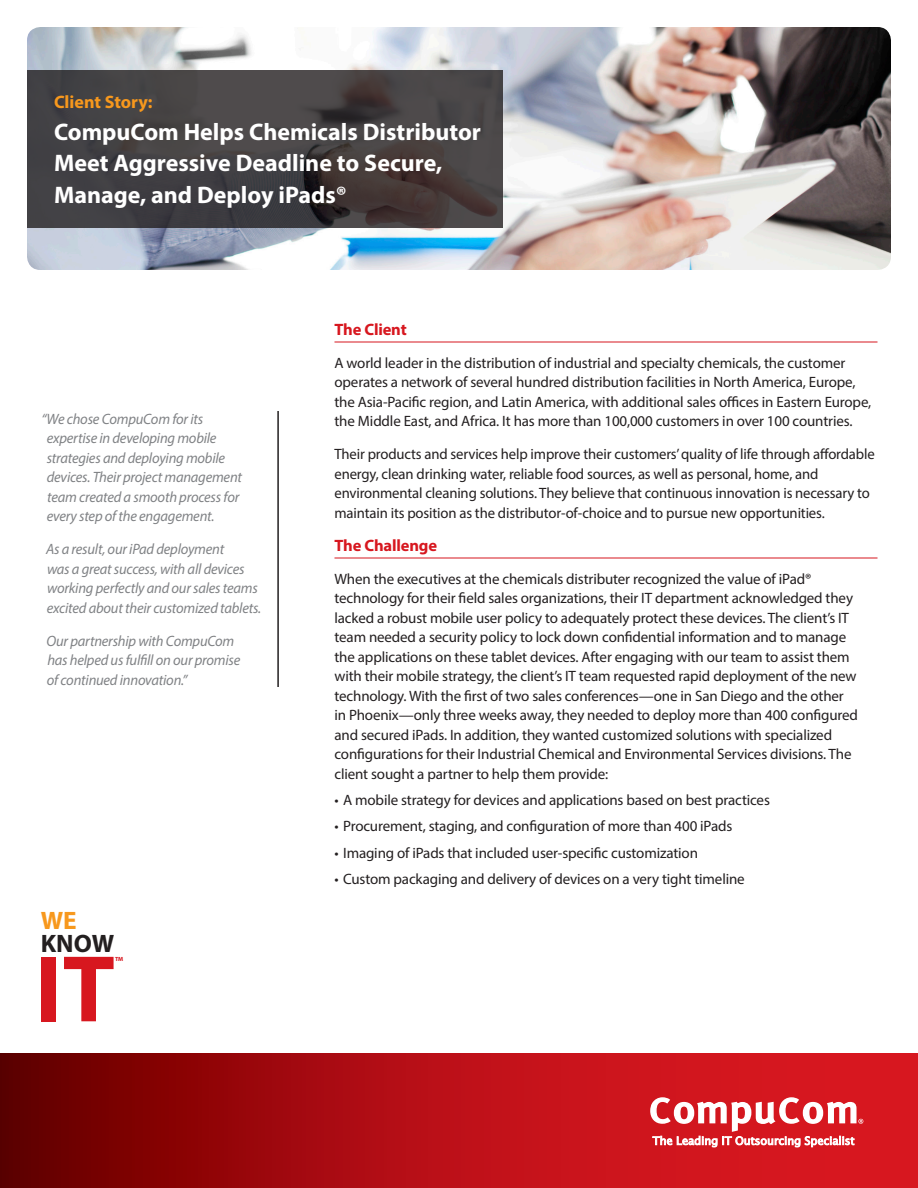
<style>
.page{position:relative;width:918px;height:1188px;background:#fff}
.page>*{position:absolute;margin:0;border:0;box-sizing:border-box;transform-origin:0 0}
.t1{font:700 95.7px "Myriad Pro";color:#d7171f}
.t2{font:700 25.35px "Myriad Pro";color:#231f20}
.t3{font:700 25.35px "Myriad Pro";color:#f7981d}
.t4{font:700 24px/31.5px "Myriad Pro";color:#fff}
.t5{font:700 18px "Myriad Pro";color:#f7981d}
.Underlined_Subhead{font:700 16.5px "Myriad Pro";letter-spacing:-.01em;color:#d7171f}
.Body_Copy{font:15px/19.5px "Myriad Pro";letter-spacing:-.01em;color:#231f20}
.t6{font:italic 15px/19.5px "Myriad Pro";letter-spacing:-.015em;color:#808285}
.Bullets{font:15px "Myriad Pro";letter-spacing:-.01em;color:#231f20}
.t7{font:700 6px "Myriad Pro";color:#d7171f}
</style>
<div class="page">
<img style="left:27px;top:27px;width:864px;height:243px">
<svg style="left:0;top:1053px;width:918px;height:135px;background:#ac0c12"></svg>
<hr style="left:277px;top:411px;width:2px;height:276px;background:#231f20">
<svg style="left:649px;top:1097px;width:214px;height:50px"></svg>
<hr style="left:334px;top:342px;width:544px;height:1px;background:#d7171f">
<hr style="left:334px;top:558px;width:544px;height:1px;background:#d7171f">
<svg style="left:27px;top:70px;width:475px;height:157px;background:#434041"></svg>
<p class="t5" style="left:54px;top:90px;width:100px">Client Story:</p>
<p class="t4" style="left:54px;top:115px;width:429px">CompuCom Helps Chemicals Distributor<br>Meet Aggressive Deadline to Secure,<br>Manage, and Deploy iPads®</p>
<p class="t6" style="left:47px;top:409px;width:197px;text-indent:-5px">“We chose CompuCom for its expertise in developing mobile strategies and deploying mobile devices. Their project management team created a smooth process for every step of the engagement.</p>
<p class="t6" style="left:46px;top:539px;width:217px">As a result, our iPad deployment<br>was a great success, with all devices working perfectly and our sales teams excited about their customized tablets.</p>
<p class="t6" style="left:47px;top:631px;width:195px">Our partnership with CompuCom has helped us fulfill on our promise of continued innovation.”</p>
<p class="t3" style="left:41px;top:904px;width:37px">WE</p>
<p class="t2" style="left:41px;top:926px;width:75px">KNOW</p>
<p class="t1" style="left:35px;top:927px;width:81px">IT</p>
<p class="t7" style="left:115px;top:955px;width:10px">TM</p>
<p class="Underlined_Subhead" style="left:334px;top:319px;width:74px">The Client</p>
<p class="Body_Copy" style="left:334px;top:353px;width:538px">A world leader in the distribution of industrial and specialty chemicals, the customer operates a network of several hundred distribution facilities in North America, Europe, the Asia-Pacific region, and Latin America, with additional sales offices in Eastern Europe, the Middle East, and Africa. It has more than 100,000 customers in over 100 countries.</p>
<p class="Body_Copy" style="left:334px;top:444px;width:542px">Their products and services help improve their customers’ quality of life through affordable energy, clean drinking water, reliable food sources, as well as personal, home, and environmental cleaning solutions. They believe that continuous innovation is necessary to maintain its position as the distributor-of-choice and to pursue new opportunities.</p>
<p class="Underlined_Subhead" style="left:334px;top:535px;width:104px">The Challenge</p>
<p class="Body_Copy" style="left:334px;top:569px;width:525px">When the executives at the chemicals distributer recognized the value of iPad® technology for their field sales organizations, their IT department acknowledged they lacked a robust mobile user policy to adequately protect these devices. The client’s IT team needed a security policy to lock down confidential information and to manage the applications on these tablet devices. After engaging with our team to assist them with their mobile strategy, the client’s IT team requested rapid deployment of the new technology. With the first of two sales conferences—one in San Diego and the other in Phoenix—only three weeks away, they needed to deploy more than 400 configured and secured iPads. In addition, they wanted customized solutions with specialized configurations for their Industrial Chemical and Environmental Services divisions. The client sought a partner to help them provide:</p>
<p class="Bullets" style="left:334px;top:791px;width:437px">• A mobile strategy for devices and applications based on best practices</p>
<p class="Bullets" style="left:334px;top:817px;width:399px">• Procurement, staging, and configuration of more than 400 iPads</p>
<p class="Bullets" style="left:334px;top:843px;width:365px">• Imaging of iPads that included user-specific customization</p>
<p class="Bullets" style="left:334px;top:870px;width:412px">• Custom packaging and delivery of devices on a very tight timeline</p>
</div>
